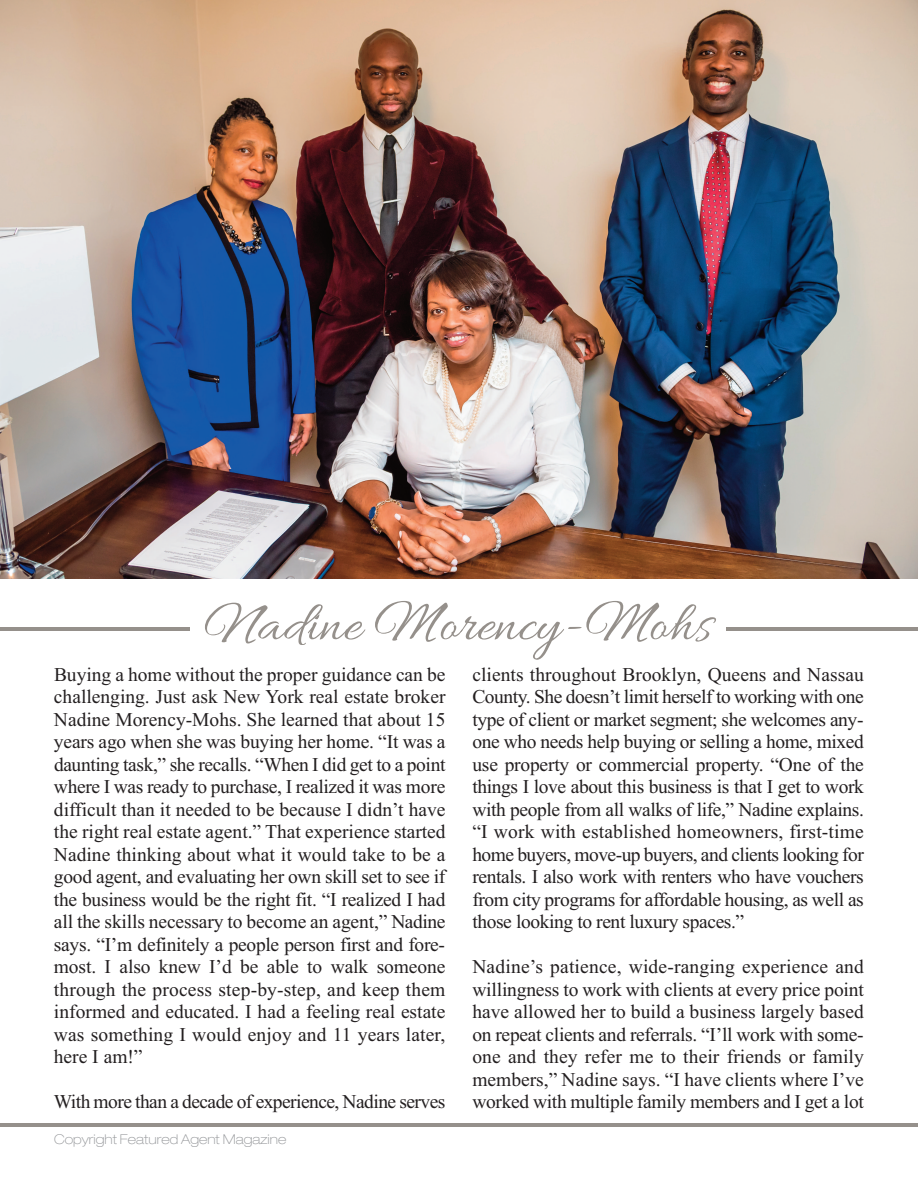
<style>
.page{position:relative;width:918px;height:1188px;background:#fff}
.page>*{position:absolute;margin:0;border:0;box-sizing:border-box;transform-origin:0 0}
.t1{font:57px "Allura";color:#95908b}
.t2{font:19.5px/22.5px "Times New Roman";letter-spacing:-.015em;color:#231f20;text-align:justify}
.t3{font:100 expanded 13.5px "Helvetica Neue";color:#939598}
.s1{font-family:"Alex Brush"}
</style>
<div class="page">
<img style="left:0;top:0;width:918px;height:579px">
<hr style="left:0;top:1123px;width:918px;height:3px;background:#95908b">
<hr style="left:0;top:627px;width:918px;height:4px;background:#95908b">
<div style="left:190px;top:591px;width:536px;height:73px;background:#fff"></div>
<h1 class="t1" style="left:205px;top:592px;width:508px"><span class="s1">N</span>adine <span class="s1">M</span>orency-<span class="s1">M</span>ohs</h1>
<p class="t2" style="left:54px;top:663px;width:393px">Buying a home without the proper guidance can be challenging. Just ask New York real estate broker Nadine Morency-Mohs. She learned that about 15 years ago when she was buying her home. “It was a daunting task,” she recalls. “When I did get to a point where I was ready to purchase, I realized it was more difficult than it needed to be because I didn’t have the right real estate agent.” That experience started Nadine thinking about what it would take to be a good agent, and evaluating her own skill set to see if the business would be the right fit. “I realized I had all the skills necessary to become an agent,” Nadine says. “I’m definitely a people person first and fore&shy;most. I also knew I’d be able to walk someone through the process step-by-step, and keep them informed and educated. I had a feeling real estate was something I would enjoy and 11 years later, here I am!”</p>
<p class="t2" style="left:54px;top:1090px;width:393px">With more than a decade of experience, Nadine serves</p>
<p class="t3" style="left:54px;top:1134px;width:234px">Copyright Featured Agent Magazine</p>
<p class="t2" style="left:472px;top:663px;width:393px">clients throughout Brooklyn, Queens and Nassau County. She doesn’t limit herself to working with one type of client or market segment; she welcomes any&shy;one who needs help buying or selling a home, mixed use property or commercial property. “One of the things I love about this business is that I get to work with people from all walks of life,” Nadine explains. “I work with established homeowners, first-time home buyers, move-up buyers, and clients looking for rentals. I also work with renters who have vouchers from city programs for affordable housing, as well as those looking to rent luxury spaces.”</p>
<p class="t2" style="left:472px;top:955px;width:393px">Nadine’s patience, wide-ranging experience and willingness to work with clients at every price point have allowed her to build a business largely based on repeat clients and referrals. “I’ll work with some&shy;one and they refer me to their friends or family members,” Nadine says. “I have clients where I’ve worked with multiple family members and I get a lot</p>
</div>
